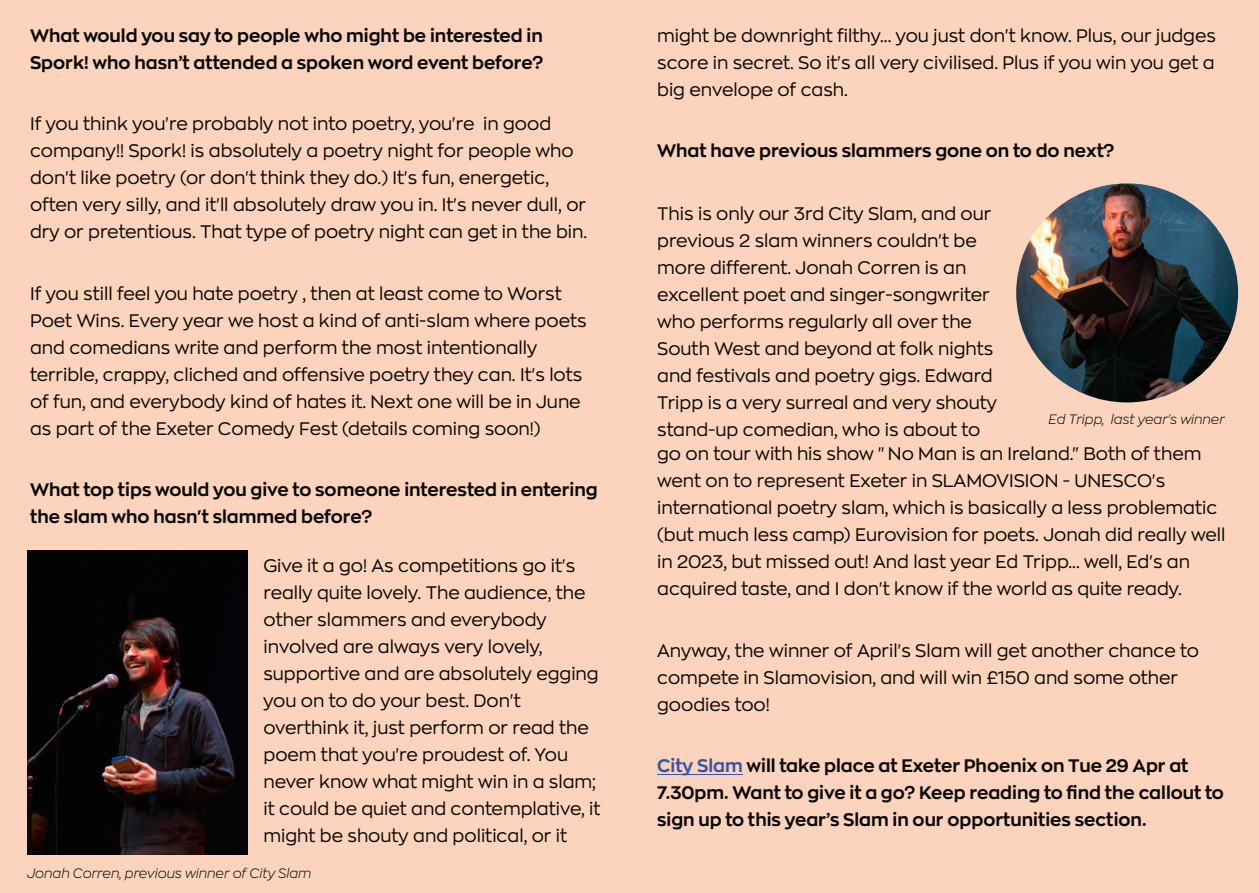
<style>
.page{position:relative;width:1259px;height:893px;background:#fcd4bd}
.page>*{position:absolute;margin:0;border:0;box-sizing:border-box;transform-origin:0 0}
.t1{font:18px/27px "Zona Pro";color:#080704}
.t2{font:700 18px/27px "Zona Pro";color:#080704}
.t3{font:13.5px "Zona Pro Light Italic Demo";color:#080704}
.s1{color:#3a53a3}
</style>
<div class="page">
<img style="left:27px;top:550px;width:220px;height:305px">
<img style="left:1016px;top:183px;width:222px;height:219px;border-radius:50%">
<hr style="left:657px;top:773px;width:85px;height:1px;background:#3a53a3">
<p class="t2" style="left:30px;top:22px;width:515px">What would you say to people who might be interested in<br>Spork! who hasn’t attended a spoken word event before?</p>
<p class="t1" style="left:30px;top:111px;width:558px">If you think you're probably not into poetry, you're in good company!! Spork! is absolutely a poetry night for people who don't like poetry (or don't think they do.) It's fun, energetic, often very silly, and it'll absolutely draw you in. It's never dull, or dry or pretentious. That type of poetry night can get in the bin.</p>
<p class="t1" style="left:30px;top:280px;width:558px">If you still feel you hate poetry , then at least come to Worst Poet Wins. Every year we host a kind of anti-slam where poets and comedians write and perform the most intentionally terrible, crappy, cliched and offensive poetry they can. It's lots of fun, and everybody kind of hates it. Next one will be in June as part of the Exeter Comedy Fest (details coming soon!)</p>
<p class="t2" style="left:30px;top:477px;width:569px">What top tips would you give to someone interested in entering the slam who hasn't slammed before?</p>
<p class="t1" style="left:263px;top:552px;width:339px">Give it a go! As competitions go it's really quite lovely. The audience, the other slammers and everybody involved are always very lovely, supportive and are absolutely egging you on to do your best. Don't overthink it, just perform or read the poem that you're proudest of. You never know what might win in a slam; it could be quiet and contemplative, it might be shouty and political, or it</p>
<p class="t3" style="left:27px;top:867px;width:286px">Jonah Corren, previous winner of City Slam</p>
<p class="t1" style="left:657px;top:22px;width:560px;text-align:justify">might be downright filthy... you just don't know. Plus, our judges score in secret. So it's all very civilised. Plus if you win you get a big envelope of cash.</p>
<p class="t2" style="left:657px;top:138px;width:459px">What have previous slammers gone on to do next?</p>
<p class="t1" style="left:657px;top:201px;width:341px">This is only our 3rd City Slam, and our previous 2 slam winners couldn't be more different. Jonah Corren is an excellent poet and singer-songwriter who performs regularly all over the South West and beyond at folk nights and festivals and poetry gigs. Edward Tripp is a very surreal and very shouty stand-up comedian, who is about to</p>
<p class="t1" style="left:657px;top:441px;width:570px">go on tour with his show " No Man is an Ireland." Both of them went on to represent Exeter in SLAMOVISION - UNESCO's international poetry slam, which is basically a less problematic (but much less camp) Eurovision for poets. Jonah did really well in 2023, but missed out! And last year Ed Tripp... well, Ed's an acquired taste, and I don't know if the world as quite ready.</p>
<p class="t3" style="left:1048px;top:412px;width:178px">Ed Tripp, last year's winner</p>
<p class="t1" style="left:657px;top:637px;width:543px">Anyway, the winner of April's Slam will get another chance to compete in Slamovision, and will win £150 and some other goodies too!</p>
<p class="t2" style="left:657px;top:753px;width:568px"><span class="s1">City Slam</span> will take place at Exeter Phoenix on Tue 29 Apr at<br>7.30pm. Want to give it a go? Keep reading to find the callout to sign up to this year’s Slam in our opportunities section.</p>
</div>
